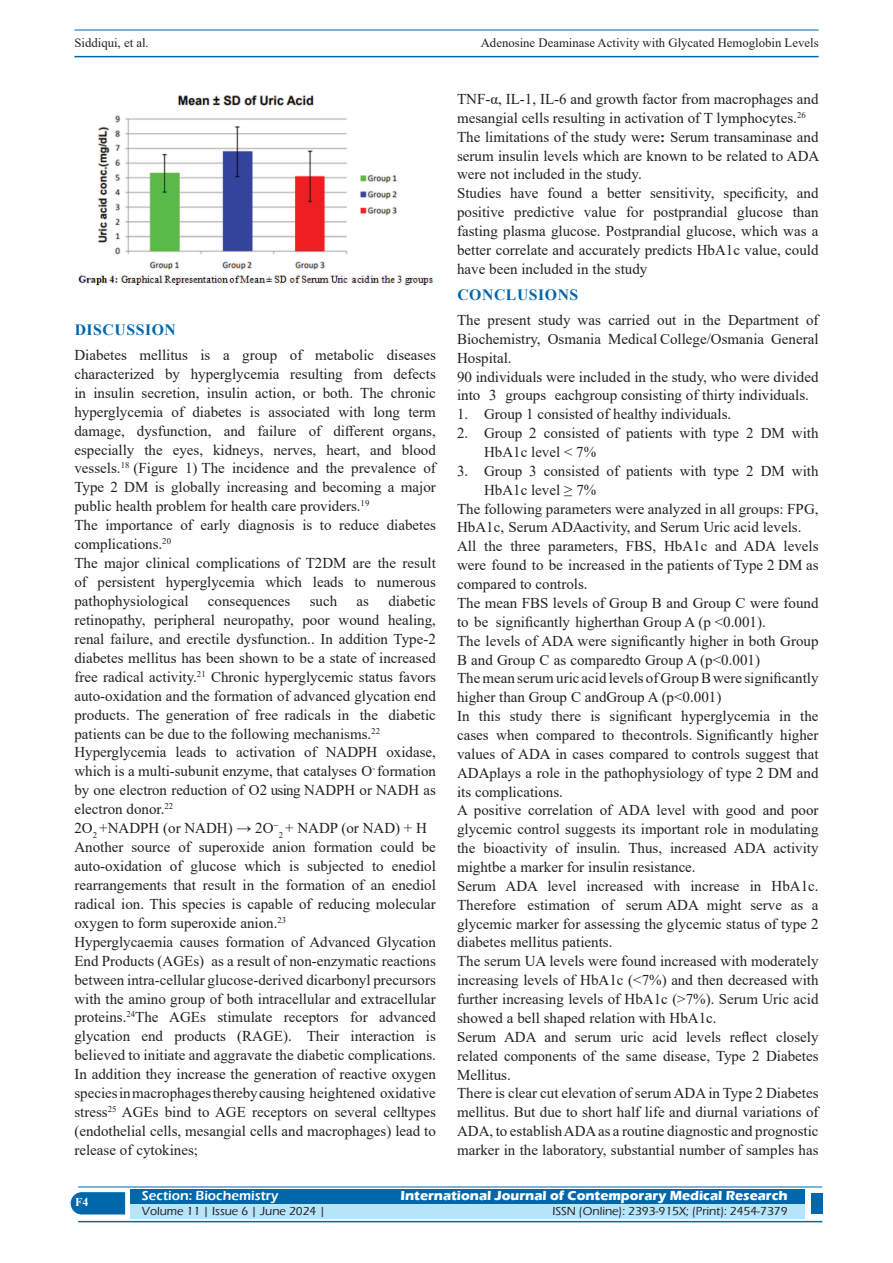
<style>
.page{position:relative;width:893px;height:1263px;background:#fff}
.page>*{position:absolute;margin:0;border:0;box-sizing:border-box;transform-origin:0 0}
.t1{font:700 15.75px "Times New Roman";letter-spacing:.035em;color:#0067aa}
.TX_New{font:15px/18.9px "Times New Roman";color:#231f20;text-align:justify}
.t2{font:700 13.5px "Eras ITC";color:#fff}
.t3{font:600 13.5px "Eras ITC";color:#fff}
.t4{font:12.75px "Times New Roman";color:#231f20}
.t5{font:500 12px "Eras ITC";color:#231f20}
.t6{font:700 12px "Times New Roman";color:#fff}
.s1{font-weight:700}
</style>
<div class="page">
<hr style="left:74px;top:30px;width:745px;height:1px;background:#0067aa">
<hr style="left:74px;top:56px;width:745px;height:1px;background:#0067aa">
<svg style="left:71px;top:1192px;width:54px;height:22px"></svg>
<div style="left:130px;top:1189px;width:674px;height:15px;background:#0067aa"></div>
<div style="left:130px;top:1204px;width:674px;height:15px;background:#b6e4f9"></div>
<hr style="left:78px;top:1186px;width:744px;height:1px;background:#0067aa">
<hr style="left:78px;top:1221px;width:744px;height:1px;background:#0067aa">
<div style="left:811px;top:1193px;width:11px;height:21px;background:#0067aa"></div>
<img style="left:78px;top:95px;width:355px;height:191px">
<p class="t4" style="left:74px;top:34px;width:76px">Siddiqui, et al.</p>
<p class="t4" style="left:481px;top:34px;width:339px">Adenosine Deaminase Activity with Glycated Hemoglobin Levels</p>
<h1 class="t1" style="left:75px;top:318px;width:103px">DISCUSSION</h1>
<p class="TX_New" style="left:74px;top:345px;width:363px">Diabetes mellitus is a group of metabolic diseases characterized by hyperglycemia resulting from defects in insulin secretion, insulin action, or both. The chronic hyperglycemia of diabetes is associated with long term damage, dysfunction, and failure of different organs, especially the eyes, kidneys, nerves, heart, and blood vessels.<sup>18</sup> (Figure 1) The incidence and the prevalence of Type 2 DM is globally increasing and becoming a major public health problem for health care providers.<sup>19</sup></p>
<p class="TX_New" style="left:74px;top:515px;width:363px">The importance of early diagnosis is to reduce diabetes complications.<sup>20</sup></p>
<p class="TX_New" style="left:74px;top:553px;width:363px">The major clinical complications of T2DM are the result of persistent hyperglycemia which leads to numerous pathophysiological</p>
<p class="TX_New" style="left:74px;top:591px;width:363px;text-indent:314px">diabetic retinopathy, peripheral neuropathy, poor wound healing, renal failure, and erectile dysfunction.. In addition Type-2 diabetes mellitus has been shown to be a state of increased free radical activity.<sup>21</sup> Chronic hyperglycemic status favors auto-oxidation and the formation of advanced glycation end products. The generation of free radicals in the diabetic patients can be due to the following mechanisms.<sup>22</sup></p>
<p class="TX_New" style="left:74px;top:742px;width:363px">Hyperglycemia leads to activation of NADPH oxidase, which is a multi-subunit enzyme, that catalyses O<sup>-</sup> formation by one electron reduction of O2 using NADPH or NADH as electron donor.<sup>22</sup></p>
<p class="TX_New" style="left:74px;top:818px;width:354px">2O<sub>2</sub> +NADPH (or NADH) → 2O⁻<sub>2</sub> + NADP (or NAD) + H</p>
<p class="TX_New" style="left:74px;top:837px;width:363px">Another source of superoxide anion formation could be auto-oxidation of glucose which is subjected to enediol rearrangements that result in the formation of an enediol radical ion. This species is capable of reducing molecular oxygen to form superoxide anion.<sup>23</sup></p>
<p class="TX_New" style="left:74px;top:932px;width:363px">Hyperglycaemia causes formation of Advanced Glycation End Products (AGEs) as a result of non-enzymatic reactions between intra-cellular glucose-derived dicarbonyl precursors with the amino group of both intracellular and extracellular proteins.<sup>24</sup>The AGEs stimulate receptors for advanced glycation end products (RAGE). Their interaction is believed to initiate and aggravate the diabetic complications.<br>In addition they increase the generation of reactive oxygen species in macrophages thereby causing heightened oxidative stress<sup>25</sup> AGEs bind to AGE receptors on several cell types (endothelial cells, mesangial cells and macrophages) lead to release of cytokines;</p>
<p class="TX_New" style="left:208px;top:591px;width:84px">consequences</p>
<p class="TX_New" style="left:310px;top:591px;width:29px">such</p>
<p class="TX_New" style="left:357px;top:591px;width:14px">as</p>
<p class="TX_New" style="left:457px;top:89px;width:363px">TNF-α, IL-1, IL-6 and growth factor from macrophages and mesangial cells resulting in activation of T lymphocytes.<sup>26</sup></p>
<p class="TX_New" style="left:457px;top:127px;width:364px">The limitations of the study were<span class="s1">:</span> Serum transaminase and serum insulin levels which are known to be related to ADA were not included in the study.</p>
<p class="TX_New" style="left:457px;top:183px;width:363px">Studies have found a better sensitivity, specificity, and positive predictive value for postprandial glucose than fasting plasma glucose. Postprandial glucose, which was a better correlate and accurately predicts HbA1c value, could have been included in the study</p>
<h1 class="t1" style="left:457px;top:283px;width:123px">CONCLUSIONS</h1>
<p class="TX_New" style="left:457px;top:310px;width:363px">The present study was carried out in the Department of Biochemistry, Osmania Medical College/Osmania General Hospital.</p>
<p class="TX_New" style="left:457px;top:367px;width:363px">90 individuals were included in the study, who were divided into 3 groups each group consisting of thirty individuals.</p>
<p class="TX_New" style="left:457px;top:404px;width:276px">1. Group 1 consisted of healthy individuals.</p>
<p class="TX_New" style="left:484px;top:423px;width:336px;text-indent:-27px">2. Group 2 consisted of patients with type 2 DM with<br>HbA1c level &lt; 7%</p>
<p class="TX_New" style="left:484px;top:461px;width:336px;text-indent:-27px">3. Group 3 consisted of patients with type 2 DM with<br>HbA1c level ≥ 7%</p>
<p class="TX_New" style="left:457px;top:499px;width:363px">The following parameters were analyzed in all groups: FPG,<br>HbA1c, Serum ADA activity, and Serum Uric acid levels.</p>
<p class="TX_New" style="left:457px;top:536px;width:363px">All the three parameters, FBS, HbA1c and ADA levels were found to be increased in the patients of Type 2 DM as compared to controls.</p>
<p class="TX_New" style="left:457px;top:593px;width:363px">The mean FBS levels of Group B and Group C were found to be significantly higher than Group A (p &lt;0.001).</p>
<p class="TX_New" style="left:457px;top:631px;width:363px">The levels of ADA were significantly higher in both Group<br>B and Group C as compared to Group A (p&lt;0.001)</p>
<p class="TX_New" style="left:457px;top:668px;width:363px">The mean serum uric acid levels of Group B were significantly higher than Group C and Group A (p&lt;0.001)</p>
<p class="TX_New" style="left:457px;top:706px;width:363px">In this study there is significant hyperglycemia in the cases when compared to the controls. Significantly higher values of ADA in cases compared to controls suggest that ADA plays a role in the pathophysiology of type 2 DM and its complications.</p>
<p class="TX_New" style="left:457px;top:800px;width:363px">A positive correlation of ADA level with good and poor glycemic control suggests its important role in modulating the bioactivity of insulin. Thus, increased ADA activity might be a marker for insulin resistance.</p>
<p class="TX_New" style="left:457px;top:876px;width:363px">Serum ADA level increased with increase in HbA1c.<br>Therefore estimation of serum ADA might serve as a glycemic marker for assessing the glycemic status of type 2 diabetes mellitus patients.</p>
<p class="TX_New" style="left:457px;top:951px;width:363px">The serum UA levels were found increased with moderately increasing levels of HbA1c (&lt;7%) and then decreased with further increasing levels of HbA1c (&gt;7%). Serum Uric acid showed a bell shaped relation with HbA1c.</p>
<p class="TX_New" style="left:457px;top:1027px;width:363px">Serum ADA and serum uric acid levels reflect closely related components of the same disease, Type 2 Diabetes Mellitus.</p>
<p class="TX_New" style="left:457px;top:1083px;width:363px">There is clear cut elevation of serum ADA in Type 2 Diabetes mellitus. But due to short half life and diurnal variations of ADA, to establish ADA as a routine diagnostic and prognostic marker in the laboratory, substantial number of samples has</p>
<p class="t6" style="left:75px;top:1194px;width:15px">F4</p>
<p class="t3" style="left:142px;top:1188px;width:138px">Section: Biochemistry</p>
<p class="t2" style="left:400px;top:1188px;width:389px">International Journal of Contemporary Medical Research</p>
<p class="t5" style="left:142px;top:1204px;width:185px">Volume 11 | Issue 6 | June 2024 |</p>
<p class="t5" style="left:552px;top:1204px;width:237px">ISSN (Online): 2393-915X; (Print): 2454-7379</p>
</div>
